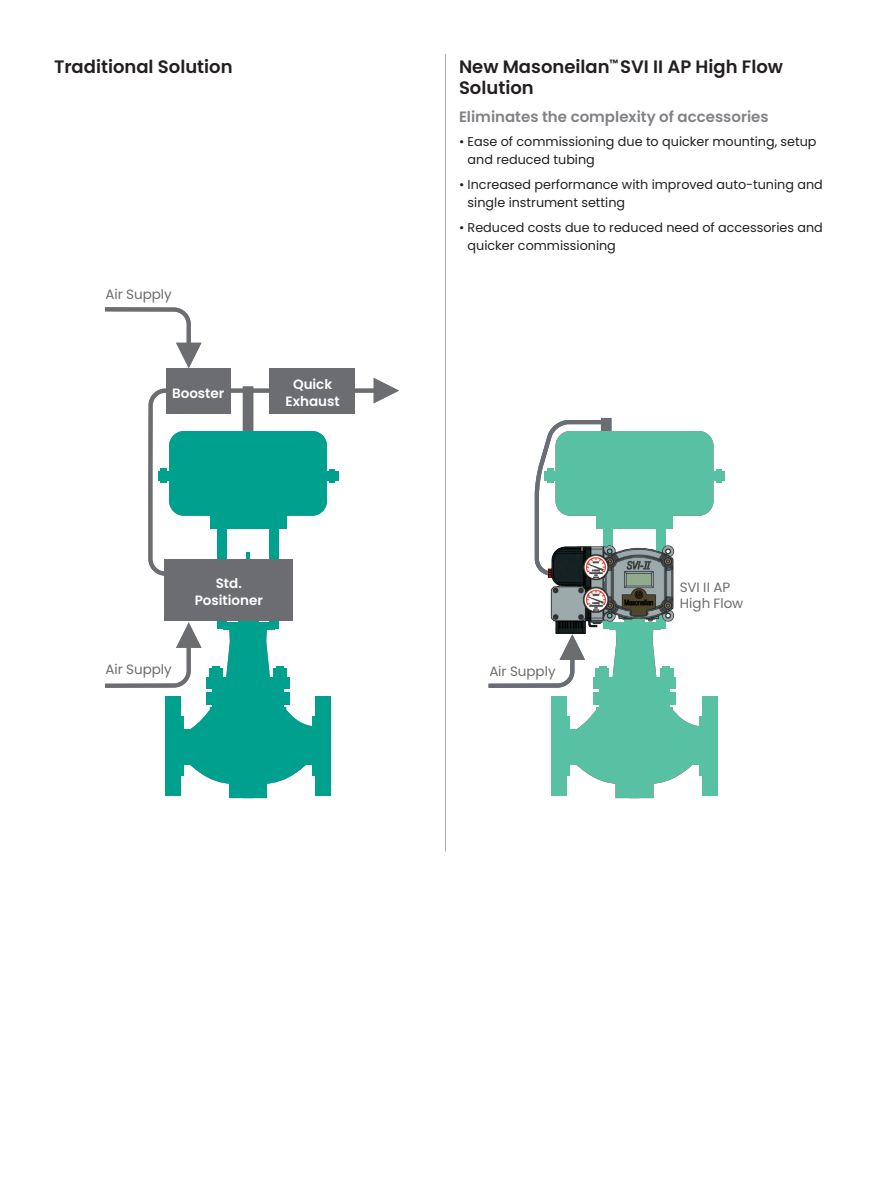
<style>
.page{position:relative;width:891px;height:1188px;background:#fff}
.page>*{position:absolute;margin:0;border:0;box-sizing:border-box;transform-origin:0 0}
.t1{font:600 18px/21px "Poppins";color:#231f20}
.t2{font:600 15px "Poppins";color:#808285}
.t3{font:13.5px/16.5px "Poppins";color:#6c6d70}
.t4{font:600 13.5px/16.5px "Poppins";color:#fff;text-align:center}
.t5{font:12.75px/18px "Poppins";color:#231f20}
</style>
<div class="page">
<hr style="left:445px;top:54px;width:1px;height:797px;background:#a8a9ad">
<div style="left:165px;top:697px;width:15px;height:99px;background:#00a08f"></div>
<div style="left:179px;top:716px;width:5px;height:60px;background:#00a08f"></div>
<div style="left:178px;top:729px;width:40px;height:36px;background:#00a08f"></div>
<div style="left:213px;top:703px;width:40px;height:5px;background:#00a08f"></div>
<div style="left:207px;top:693px;width:46px;height:12px;background:#00a08f"></div>
<div style="left:213px;top:686px;width:39px;height:11px;background:#00a08f"></div>
<div style="left:316px;top:697px;width:15px;height:99px;background:#00a08f"></div>
<div style="left:312px;top:716px;width:5px;height:60px;background:#00a08f"></div>
<svg style="left:190px;top:707px;width:122px;height:91px"></svg>
<div style="left:243px;top:703px;width:41px;height:5px;background:#00a08f"></div>
<div style="left:243px;top:693px;width:46px;height:12px;background:#00a08f"></div>
<div style="left:244px;top:686px;width:40px;height:11px;background:#00a08f"></div>
<svg style="left:105px;top:307px;width:270px;height:383px"></svg>
<svg style="left:176px;top:622px;width:26px;height:26px"></svg>
<div style="left:165px;top:560px;width:128px;height:61px;background:#6c6d70"></div>
<svg style="left:374px;top:378px;width:25px;height:25px"></svg>
<div style="left:166px;top:368px;width:64px;height:46px;background:#6c6d70"></div>
<div style="left:270px;top:368px;width:85px;height:46px;background:#6c6d70"></div>
<div style="left:601px;top:418px;width:10px;height:22px;background:#6c6d70"></div>
<svg style="left:488px;top:638px;width:97px;height:50px"></svg>
<div style="left:552px;top:697px;width:15px;height:99px;background:#59c1a3"></div>
<div style="left:565px;top:716px;width:5px;height:60px;background:#59c1a3"></div>
<div style="left:565px;top:729px;width:39px;height:36px;background:#59c1a3"></div>
<div style="left:599px;top:703px;width:40px;height:5px;background:#59c1a3"></div>
<div style="left:593px;top:693px;width:46px;height:12px;background:#59c1a3"></div>
<div style="left:599px;top:686px;width:39px;height:11px;background:#59c1a3"></div>
<div style="left:593px;top:677px;width:45px;height:11px;background:#59c1a3"></div>
<div style="left:596px;top:668px;width:13px;height:11px;background:#59c1a3"></div>
<div style="left:702px;top:697px;width:15px;height:99px;background:#59c1a3"></div>
<div style="left:699px;top:716px;width:5px;height:60px;background:#59c1a3"></div>
<svg style="left:576px;top:707px;width:123px;height:91px"></svg>
<div style="left:630px;top:703px;width:40px;height:5px;background:#59c1a3"></div>
<div style="left:630px;top:693px;width:46px;height:12px;background:#59c1a3"></div>
<div style="left:631px;top:686px;width:39px;height:11px;background:#59c1a3"></div>
<div style="left:631px;top:677px;width:45px;height:11px;background:#59c1a3"></div>
<div style="left:660px;top:668px;width:13px;height:11px;background:#59c1a3"></div>
<svg style="left:612px;top:638px;width:45px;height:39px"></svg>
<div style="left:603px;top:519px;width:10px;height:110px;background:#59c1a3"></div>
<div style="left:656px;top:519px;width:10px;height:110px;background:#59c1a3"></div>
<div style="left:556px;top:431px;width:157px;height:85px;background:#59c1a3;border-radius:15px"></div>
<div style="left:544px;top:471px;width:181px;height:10px;background:#59c1a3"></div>
<div style="left:716px;top:469px;width:6px;height:14px;background:#59c1a3"></div>
<div style="left:596px;top:510px;width:77px;height:19px;background:#59c1a3"></div>
<svg style="left:534px;top:418px;width:67px;height:157px"></svg>
<img style="left:546px;top:542px;width:129px;height:96px">
<h1 class="t1" style="left:54px;top:56px;width:180px">Traditional Solution</h1>
<h1 class="t1" style="left:459px;top:56px;width:326px">New Masoneilan<sup>™</sup> SVI II AP High Flow<br>Solution</h1>
<p class="t2" style="left:459px;top:108px;width:311px">Eliminates the complexity of accessories</p>
<p class="t5" style="left:468px;top:133px;width:350px;text-indent:-9px">• Ease of commissioning due to quicker mounting, setup and reduced tubing</p>
<p class="t5" style="left:468px;top:176px;width:357px;text-indent:-9px">• Increased performance with improved auto-tuning and single instrument setting</p>
<p class="t5" style="left:468px;top:219px;width:357px;text-indent:-9px">• Reduced costs due to reduced need of accessories and quicker commissioning</p>
<p class="t3" style="left:106px;top:286px;width:68px">Air Supply</p>
<p class="t4" style="left:172px;top:385px;width:54px">Booster</p>
<p class="t4" style="left:286px;top:377px;width:56px">Quick<br>Exhaust</p>
<p class="t3" style="left:106px;top:661px;width:68px">Air Supply</p>
<p class="t4" style="left:195px;top:576px;width:70px">Std.<br>Positioner</p>
<p class="t3" style="left:489px;top:663px;width:68px">Air Supply</p>
<p class="t3" style="left:680px;top:579px;width:65px">SVI II AP<br>High Flow</p>
</div>
